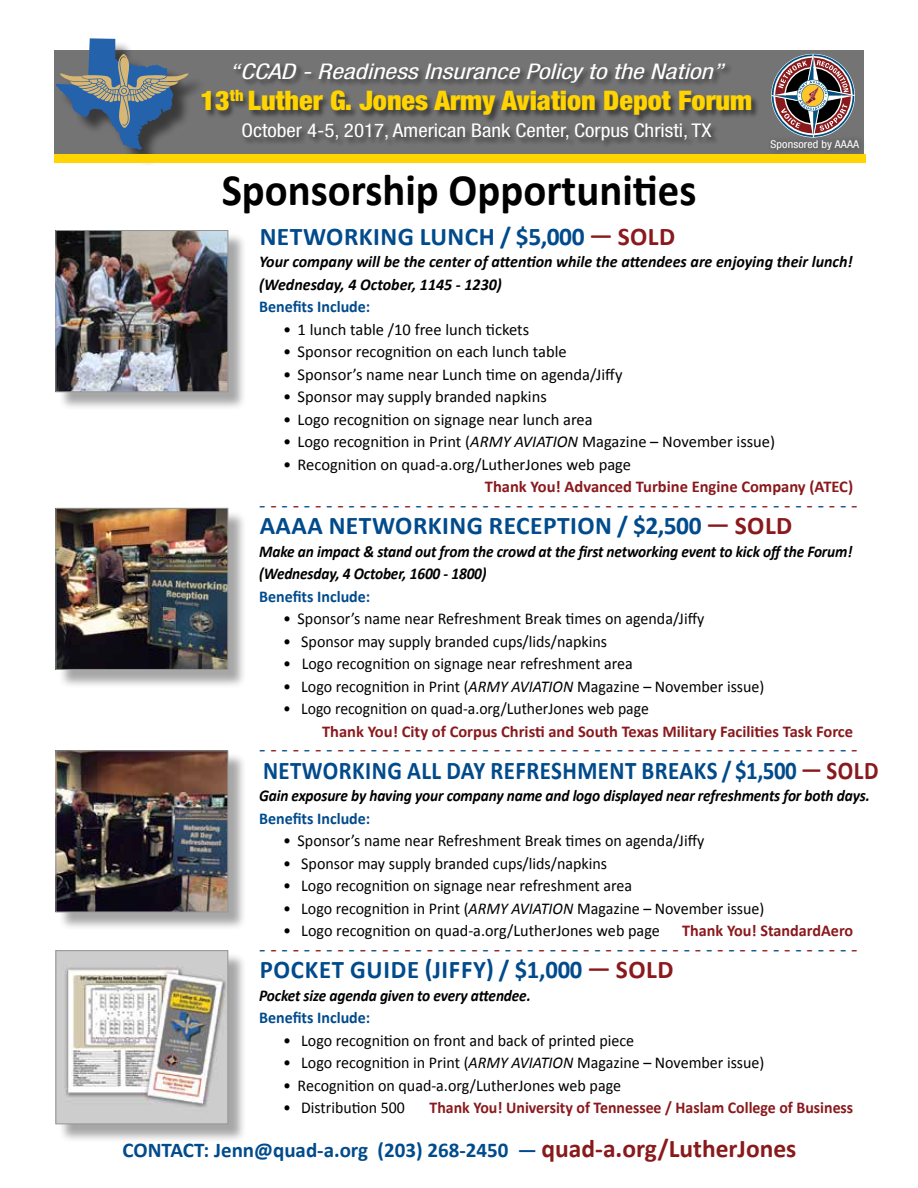
<style>
.page{position:relative;width:918px;height:1188px;background:#fff}
.page>*{position:absolute;margin:0;border:0;box-sizing:border-box;transform-origin:0 0}
.t1{font:700 45px "Calibri";color:#000;scale:.95 1}
.t2{font:900 condensed 27px "Helvetica Neue LT Pro";color:#ffd400;scale:1.04 1}
.t3{font:700 25.5px "Calibri";letter-spacing:.02em;color:#014b8c}
.t4{font:700 25.5px "Calibri";letter-spacing:.02em;color:#014b8c;scale:.9 1}
.t5{font:italic condensed 21.6px "Helvetica Neue LT Pro";color:#fff;scale:1.22 1}
.t6{font:21px "Calibri";color:#014b8c}
.t7{font:700 21px "Calibri";color:#014b8c}
.t8{font:condensed 18.9px "Helvetica Neue LT Pro";color:#fff;scale:1.11 1}
.t9{font:16.5px "Calibri";color:#000}
.t10{font:italic 700 16.5px/22.5px "Calibri";letter-spacing:-.01em;color:#000;scale:.93 1}
.t11{font:700 16.5px "Calibri";color:#8a191d}
.t12{font:italic 700 16.5px/22.5px "Calibri";letter-spacing:-.01em;color:#000}
.t13{font:700 16.5px "Calibri";color:#014b8c}
.t14{font:700 16.5px "Calibri";color:#8a191d;scale:.96 1}
.t15{font:16.5px "Calibri";color:#000;scale:.95 1}
.t16{font:16.5px "Calibri";color:#000;scale:.96 1}
.t17{font:condensed 10.8px "Helvetica Neue LT Pro";letter-spacing:.01em;color:#fff;scale:1.11 1}
.s1{color:#8a191d}
.s2{font-style:italic}
.s3{font-size:25.5px;color:#891a1c}
</style>
<div class="page">
<div style="left:58px;top:232px;width:189px;height:179px;background:#000;opacity:.35"></div>
<img style="left:57px;top:232px;width:169px;height:158px">
<div style="left:55px;top:230px;width:173px;height:162px;border:1px solid #939598"></div>
<div style="left:58px;top:753px;width:189px;height:178px;background:#000;opacity:.35"></div>
<img style="left:57px;top:752px;width:169px;height:158px">
<div style="left:55px;top:750px;width:173px;height:162px;border:1px solid #939598"></div>
<div style="left:58px;top:952px;width:189px;height:191px;background:#000;opacity:.35"></div>
<img style="left:57px;top:952px;width:169px;height:170px">
<div style="left:55px;top:950px;width:173px;height:174px;border:1px solid #939598"></div>
<div style="left:58px;top:510px;width:189px;height:178px;background:#000;opacity:.35"></div>
<img style="left:57px;top:510px;width:169px;height:158px">
<div style="left:55px;top:508px;width:173px;height:162px;border:1px solid #939598"></div>
<div style="left:54px;top:51px;width:810px;height:103px;background:#747474"></div>
<div style="left:59px;top:41px;width:147px;height:127px;background:#000;opacity:.5"></div>
<svg style="left:56px;top:38px;width:133px;height:112px"></svg>
<svg style="left:771px;top:54px;width:84px;height:80px"></svg>
<div style="left:765px;top:134px;width:104px;height:26px;background:#000;opacity:.5"></div>
<div style="left:201px;top:62px;width:558px;height:88px;background:#000;opacity:.5"></div>
<div style="left:54px;top:154px;width:812px;height:9px;background:#ffd400"></div>
<h3 class="t5" style="left:229px;top:59px;width:407px">“CCAD - Readiness Insurance Policy to the Nation”</h3>
<h2 class="t2" style="left:201px;top:84px;width:532px">13<sup>th</sup> Luther G. Jones Army Aviation Depot Forum</h2>
<p class="t8" style="left:241px;top:120px;width:425px">October 4-5, 2017, American Bank Center, Corpus Christi, TX</p>
<h1 class="t1" style="left:222px;top:161px;width:501px">Sponsorship Opportunities</h1>
<p class="t17" style="left:770px;top:138px;width:81px">Sponsored by AAAA</p>
<h3 class="t3" style="left:260px;top:220px;width:417px">Networking Lunch / $5,000 <span class="s1">— SOLD</span></h3>
<p class="t12" style="left:259px;top:251px;width:595px">Your company will be the center of attention while the attendees are enjoying their lunch! (Wednesday, 4 October, 1145 - 1230)</p>
<p class="t13" style="left:259px;top:296px;width:113px">Benefits Include:</p>
<p class="t9" style="left:283px;top:319px;width:248px">• 1 lunch table /10 free lunch tickets</p>
<p class="t9" style="left:283px;top:342px;width:285px">• Sponsor recognition on each lunch table</p>
<p class="t9" style="left:283px;top:364px;width:341px">• Sponsor’s name near Lunch time on agenda/Jiffy</p>
<p class="t9" style="left:283px;top:387px;width:265px">• Sponsor may supply branded napkins</p>
<p class="t9" style="left:283px;top:409px;width:311px">• Logo recognition on signage near lunch area</p>
<p class="t9" style="left:283px;top:432px;width:494px">• Logo recognition in Print (<span class="s2">ARMY AVIATION</span> Magazine – November issue)</p>
<p class="t9" style="left:283px;top:454px;width:349px">• Recognition on quad-a.org/LutherJones web page</p>
<p class="t11" style="left:485px;top:476px;width:370px">Thank You! Advanced Turbine Engine Company (ATEC)</p>
<p class="t6" style="left:259px;top:492px;width:600px">-<span class="s1">-</span>-<span class="s1">-</span>-<span class="s1">-</span>-<span class="s1">-</span>-<span class="s1">-</span>-<span class="s1">-</span>-<span class="s1">-</span>-<span class="s1">-</span>-<span class="s1">-</span>-<span class="s1">-</span>-<span class="s1">-</span>-<span class="s1">-</span>-<span class="s1">-</span>-<span class="s1">-</span>-<span class="s1">-</span>-<span class="s1">-</span>-<span class="s1">-</span>-<span class="s1">-</span>-<span class="s1">-</span>-<span class="s1">-</span>-<span class="s1">-</span>-<span class="s1">-</span>-<span class="s1">-</span>-<span class="s1">-</span>-<span class="s1">-</span>-<span class="s1">-</span>-<span class="s1">-</span></p>
<h3 class="t3" style="left:260px;top:510px;width:243px">AAAA Networkin g Rece</h3>
<h3 class="t3" style="left:543px;top:510px;width:29px">ption</h3>
<h3 class="t3" style="left:617px;top:510px;width:177px">/ $2,500 <span class="s1">— SOLD</span></h3>
<p class="t10" style="left:259px;top:540px;width:639px">Make an impact &amp; stand out from the crowd at the first networking event to kick off the Forum! (Wednesday, 4 October, 1600 - 1800)</p>
<p class="t13" style="left:259px;top:586px;width:113px">Benefits Include:</p>
<p class="t9" style="left:283px;top:609px;width:423px">• Sponsor’s name near Refreshment Break times on agenda/Jiffy</p>
<p class="t9" style="left:283px;top:631px;width:325px">• Sponsor may supply branded cups/lids/napkins</p>
<p class="t9" style="left:283px;top:654px;width:351px">• Logo recognition on signage near refreshment area</p>
<p class="t9" style="left:283px;top:676px;width:483px">• Logo recognition in Print (<span class="s2">ARMY AVIATION</span> Magazine – November issue)</p>
<p class="t15" style="left:283px;top:698px;width:386px">• Logo recognition on quad-a.org/LutherJones web page</p>
<p class="t11" style="left:322px;top:721px;width:533px">Thank You! City of Corpus Christi and South Texas Military Facilities Task Force</p>
<p class="t6" style="left:259px;top:736px;width:600px">-<span class="s1">-</span>-<span class="s1">-</span>-<span class="s1">-</span>-<span class="s1">-</span>-<span class="s1">-</span>-<span class="s1">-</span>-<span class="s1">-</span>-<span class="s1">-</span>-<span class="s1">-</span>-<span class="s1">-</span>-<span class="s1">-</span>-<span class="s1">-</span>-<span class="s1">-</span>-<span class="s1">-</span>-<span class="s1">-</span>-<span class="s1">-</span>-<span class="s1">-</span>-<span class="s1">-</span>-<span class="s1">-</span>-<span class="s1">-</span>-<span class="s1">-</span>-<span class="s1">-</span>-<span class="s1">-</span>-<span class="s1">-</span>-<span class="s1">-</span>-<span class="s1">-</span>-<span class="s1">-</span></p>
<h3 class="t4" style="left:263px;top:754px;width:367px">Networking All Day refreshment</h3>
<h3 class="t4" style="left:642px;top:754px;width:265px">breaks / $1,500 <span class="s1">— SOLD</span></h3>
<p class="t10" style="left:259px;top:785px;width:658px">Gain exposure by having your company name and logo displayed near refreshments for both days.</p>
<p class="t13" style="left:259px;top:808px;width:113px">Benefits Include:</p>
<p class="t9" style="left:283px;top:831px;width:423px">• Sponsor’s name near Refreshment Break times on agenda/Jiffy</p>
<p class="t9" style="left:283px;top:853px;width:325px">• Sponsor may supply branded cups/lids/napkins</p>
<p class="t9" style="left:283px;top:876px;width:351px">• Logo recognition on signage near refreshment area</p>
<p class="t9" style="left:283px;top:898px;width:483px">• Logo recognition in Print (<span class="s2">ARMY AVIATION</span> Magazine – November issue)</p>
<p class="t9" style="left:283px;top:920px;width:378px">• Logo recognition on quad-a.org/LutherJones web page</p>
<p class="t11" style="left:682px;top:920px;width:173px">Thank You! StandardAero</p>
<p class="t6" style="left:259px;top:936px;width:600px">-<span class="s1">-</span>-<span class="s1">-</span>-<span class="s1">-</span>-<span class="s1">-</span>-<span class="s1">-</span>-<span class="s1">-</span>-<span class="s1">-</span>-<span class="s1">-</span>-<span class="s1">-</span>-<span class="s1">-</span>-<span class="s1">-</span>-<span class="s1">-</span>-<span class="s1">-</span>-<span class="s1">-</span>-<span class="s1">-</span>-<span class="s1">-</span>-<span class="s1">-</span>-<span class="s1">-</span>-<span class="s1">-</span>-<span class="s1">-</span>-<span class="s1">-</span>-<span class="s1">-</span>-<span class="s1">-</span>-<span class="s1">-</span>-<span class="s1">-</span>-<span class="s1">-</span>-<span class="s1">-</span></p>
<h3 class="t3" style="left:260px;top:954px;width:194px">Pocket Guide (Jiffy</h3>
<h3 class="t3" style="left:486px;top:954px;width:189px">) / $1,000 <span class="s1">— SOLD</span></h3>
<p class="t10" style="left:259px;top:984px;width:294px">Pocket size agenda given to every attendee.</p>
<p class="t13" style="left:259px;top:1007px;width:113px">Benefits Include:</p>
<p class="t9" style="left:283px;top:1030px;width:353px">• Logo recognition on front and back of printed piece</p>
<p class="t9" style="left:283px;top:1053px;width:483px">• Logo recognition in Print (<span class="s2">ARMY AVIATION</span> Magazine – November issue)</p>
<p class="t9" style="left:283px;top:1075px;width:339px">• Recognition on quad-a.org/LutherJones web page</p>
<p class="t16" style="left:283px;top:1097px;width:128px">• Distribution 500</p>
<p class="t14" style="left:430px;top:1097px;width:443px">Thank You! University of Tennessee / Haslam College of Business</p>
<p class="t7" style="left:123px;top:1137px;width:675px">CONTACT: Jenn@quad-a.org (203) 268-2450 — <span class="s3">quad-a.org/LutherJones</span></p>
</div>
